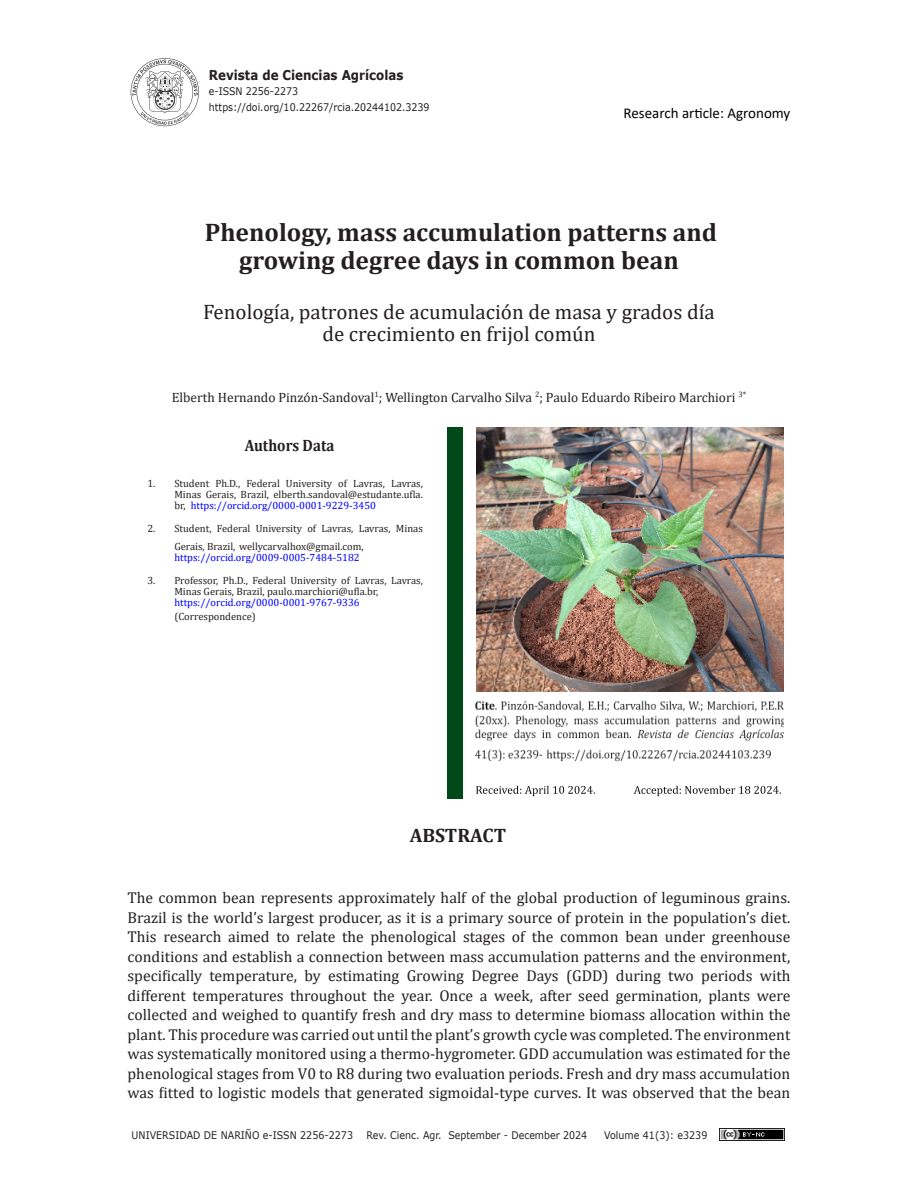
<style>
.page{position:relative;width:918px;height:1188px;background:#fff}
.page>*{position:absolute;margin:0;border:0;box-sizing:border-box;transform-origin:0 0}
.t1{font:700 25.5px "Cambria";color:#231f20}
.t2{font:21px "Cambria";color:#231f20}
.t3{font:700 19.5px "Cambria";color:#231f20}
.t4{font:700 16.5px "Cambria";color:#231f20;scale:.9 1}
.t5{font:15.75px/19.5px "Cambria";color:#231f20;text-align:justify}
.t6{font:15px "Calibri";color:#000}
.t7{font:13.5px "Cambria";color:#231f20}
.Título{font:700 13.5px "Verdana";color:#231f20;scale:.88 1}
.t8{font:10.5px/11.4px "Cambria";color:#231f20}
.Título-2{font:10.5px "Verdana";color:#231f20;scale:.9 1}
.t9{font:10.5px "Cambria";color:#00f}
.s1{color:#00f}
</style>
<div class="page">
<img style="left:720px;top:1129px;width:64px;height:12px">
<div style="left:448px;top:427px;width:15px;height:372px;background:#004a1a"></div>
<img style="left:476px;top:427px;width:308px;height:265px">
<img style="left:475px;top:700px;width:309px;height:62px">
<img style="left:476px;top:785px;width:305px;height:12px">
<svg style="left:131px;top:58px;width:68px;height:68px"></svg>
<p class="Título" style="left:209px;top:65px;width:222px">Revista de Ciencias Agrícolas</p>
<p class="Título-2" style="left:209px;top:83px;width:101px">e-ISSN 2256-2273</p>
<p class="Título-2" style="left:209px;top:100px;width:247px">https://doi.org/10.22267/rcia.20244102.3239</p>
<p class="t6" style="left:624px;top:103px;width:168px">Research article: Agronomy</p>
<p class="t1" style="left:205px;top:214px;width:514px">Phenology, mass accumulation patterns and</p>
<p class="t1" style="left:239px;top:242px;width:441px">growing degree days in common bean</p>
<p class="t2" style="left:203px;top:299px;width:513px">Fenología, patrones de acumulación de masa y grados día</p>
<p class="t2" style="left:322px;top:322px;width:275px">de crecimiento en frijol común</p>
<p class="t7" style="left:172px;top:389px;width:576px">Elberth Hernando Pinzón-Sandoval<sup>1</sup>; Wellington Carvalho Silva <sup>2</sup>; Paulo Eduardo Ribeiro Marchiori <sup>3*</sup></p>
<p class="t4" style="left:245px;top:434px;width:101px">Authors Data</p>
<p class="t8" style="left:174px;top:477px;width:250px;text-align:justify;text-indent:-27px">1. Student Ph.D., Federal University of Lavras, Lavras, Minas Gerais, Brazil, elberth.sandoval@estudante.ufla. br, <span class="s1">https://orcid.org/0000-0001-9229-3450</span></p>
<p class="t8" style="left:174px;top:519px;width:250px;line-height:17.9px;text-indent:-27px">2. Student, Federal University of Lavras, Lavras, Minas<br>Gerais, Brazil, wellycarvalhox@gmail.com,</p>
<p class="t9" style="left:174px;top:551px;width:187px">https://orcid.org/0009-0005-7484-5182</p>
<p class="t8" style="left:174px;top:574px;width:250px;text-indent:-27px">3. Professor, Ph.D., Federal University of Lavras, Lavras,<br>Minas Gerais, Brazil, paulo.marchiori@ufla.br,</p>
<p class="t9" style="left:174px;top:597px;width:187px">https://orcid.org/0000-0001-9767-9336</p>
<p class="t8" style="left:174px;top:610px;width:83px">(Correspondence)</p>
<p class="t3" style="left:410px;top:821px;width:98px">ABSTRACT</p>
<p class="t5" style="left:128px;top:888px;width:664px">The common bean represents approximately half of the global production of leguminous grains.<br>Brazil is the world’s largest producer, as it is a primary source of protein in the population’s diet.<br>This research aimed to relate the phenological stages of the common bean under greenhouse conditions and establish a connection between mass accumulation patterns and the environment, specifically temperature, by estimating Growing Degree Days (GDD) during two periods with different temperatures throughout the year. Once a week, after seed germination, plants were collected and weighed to quantify fresh and dry mass to determine biomass allocation within the plant. This procedure was carried out until the plant’s growth cycle was completed. The environment was systematically monitored using a thermo-hygrometer. GDD accumulation was estimated for the phenological stages from V0 to R8 during two evaluation periods. Fresh and dry mass accumulation was fitted to logistic models that generated sigmoidal-type curves. It was observed that the bean</p>
<p class="Título-2" style="left:132px;top:1128px;width:247px">UNIVERSIDAD DE NARIÑO e-ISSN 2256-2273</p>
<p class="Título-2" style="left:367px;top:1128px;width:247px">Rev. Cienc. Agr. September - December 2024</p>
<p class="Título-2" style="left:604px;top:1128px;width:116px">Volume 41(3): e3239</p>
</div>
